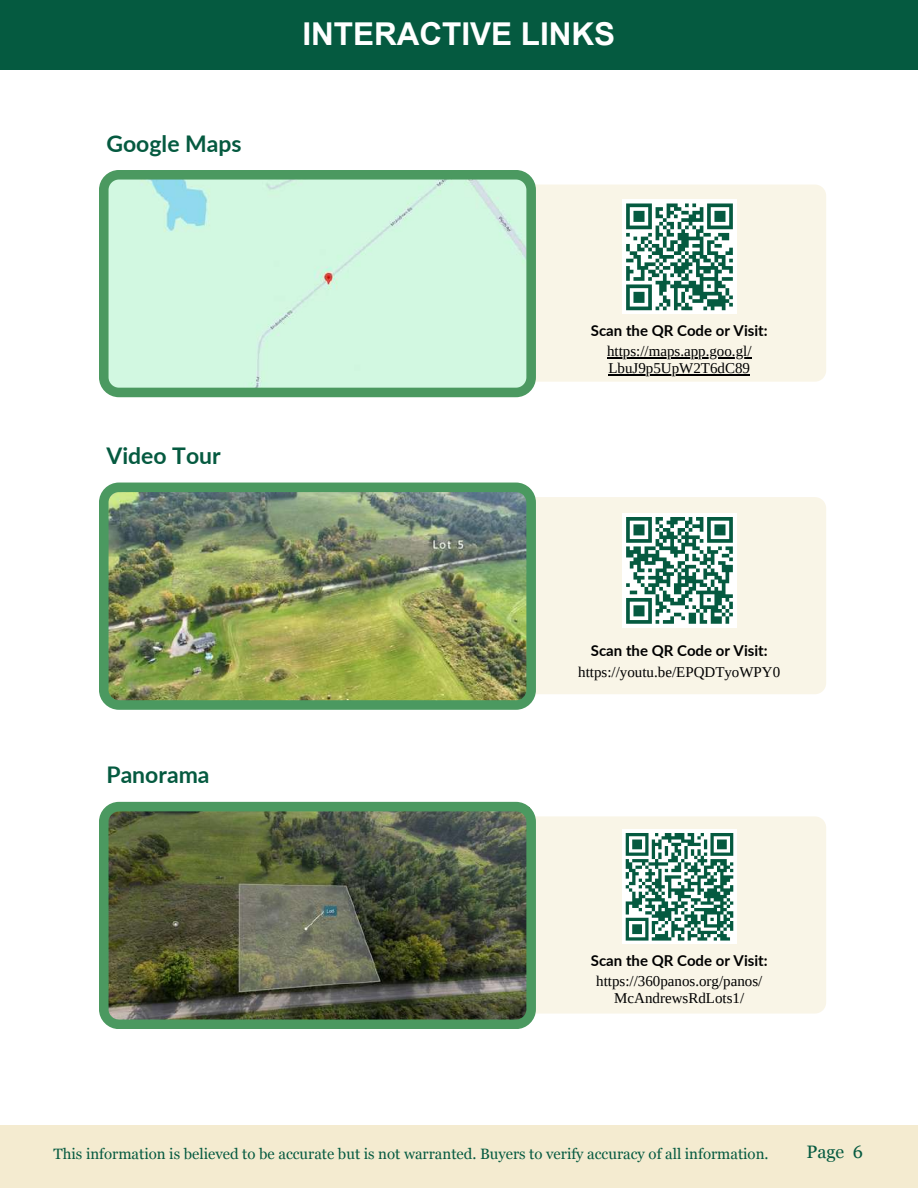
<style>
.page{position:relative;width:918px;height:1188px;background:#fff}
.page>*{position:absolute;margin:0;border:0;box-sizing:border-box;transform-origin:0 0}
.t1{font:700 31.5px "Arial";color:#fff}
.t2{font:700 22.95px "Lato";color:#055a40}
.t3{font:18px "Georgia";color:#055a40}
.t4{font:15px/16.8px "Tinos";color:#000}
.t5{font:15px "Georgia";color:#055a40}
.t6{font:700 15px "Lato";color:#000}
</style>
<div class="page">
<div style="left:0;top:1125px;width:918px;height:63px;background:#f4ebd0"></div>
<div style="left:0;top:0;width:918px;height:70px;background:#055a40"></div>
<div style="left:536px;top:185px;width:290px;height:197px;background:#f9f5e7"></div>
<div style="left:536px;top:497px;width:290px;height:197px;background:#f9f5e7"></div>
<div style="left:536px;top:816px;width:290px;height:198px;background:#f9f5e7"></div>
<svg style="left:99px;top:170px;width:437px;height:227px;background:#c0ebd1"></svg>
<img style="left:99px;top:483px;width:437px;height:227px">
<img style="left:99px;top:802px;width:437px;height:227px">
<hr style="left:607px;top:358px;width:145px;height:1px;background:#000">
<hr style="left:608px;top:374px;width:142px;height:2px;background:#000">
<div style="left:622px;top:200px;width:115px;height:114px;background:#fff"></div>
<svg style="left:626px;top:203px;width:107px;height:108px"></svg>
<div style="left:622px;top:830px;width:115px;height:114px;background:#fff"></div>
<svg style="left:625px;top:833px;width:109px;height:108px"></svg>
<div style="left:622px;top:513px;width:115px;height:114px;background:#fff"></div>
<svg style="left:626px;top:517px;width:107px;height:107px"></svg>
<h2 class="t2" style="left:106px;top:129px;width:137px">Google Maps</h2>
<h1 class="t1" style="left:302px;top:16px;width:314px">INTERACTIVE LINKS</h1>
<h2 class="t2" style="left:106px;top:441px;width:116px">Video Tour</h2>
<p class="t6" style="left:591px;top:321px;width:178px">Scan the QR Code or Visit:</p>
<p class="t4" style="left:607px;top:343px;width:146px">https://maps.app.goo.gl/<br>LbuJ9p5UpW2T6dC89</p>
<h2 class="t2" style="left:106px;top:761px;width:105px">Panorama</h2>
<p class="t6" style="left:591px;top:641px;width:178px">Scan the QR Code or Visit:</p>
<p class="t4" style="left:578px;top:663px;width:204px">https://youtu.be/EPQDTyoWPY0</p>
<p class="t6" style="left:591px;top:951px;width:178px">Scan the QR Code or Visit:</p>
<p class="t4" style="left:596px;top:973px;width:168px;text-align:center">https://360panos.org/panos/<br>McAndrewsRdLots1/</p>
<p class="t5" style="left:54px;top:1145px;width:717px">This information is believed to be accurate but is not warranted. Buyers to verify accuracy of all information.</p>
<p class="t3" style="left:806px;top:1142px;width:58px">Page 6</p>
</div>
